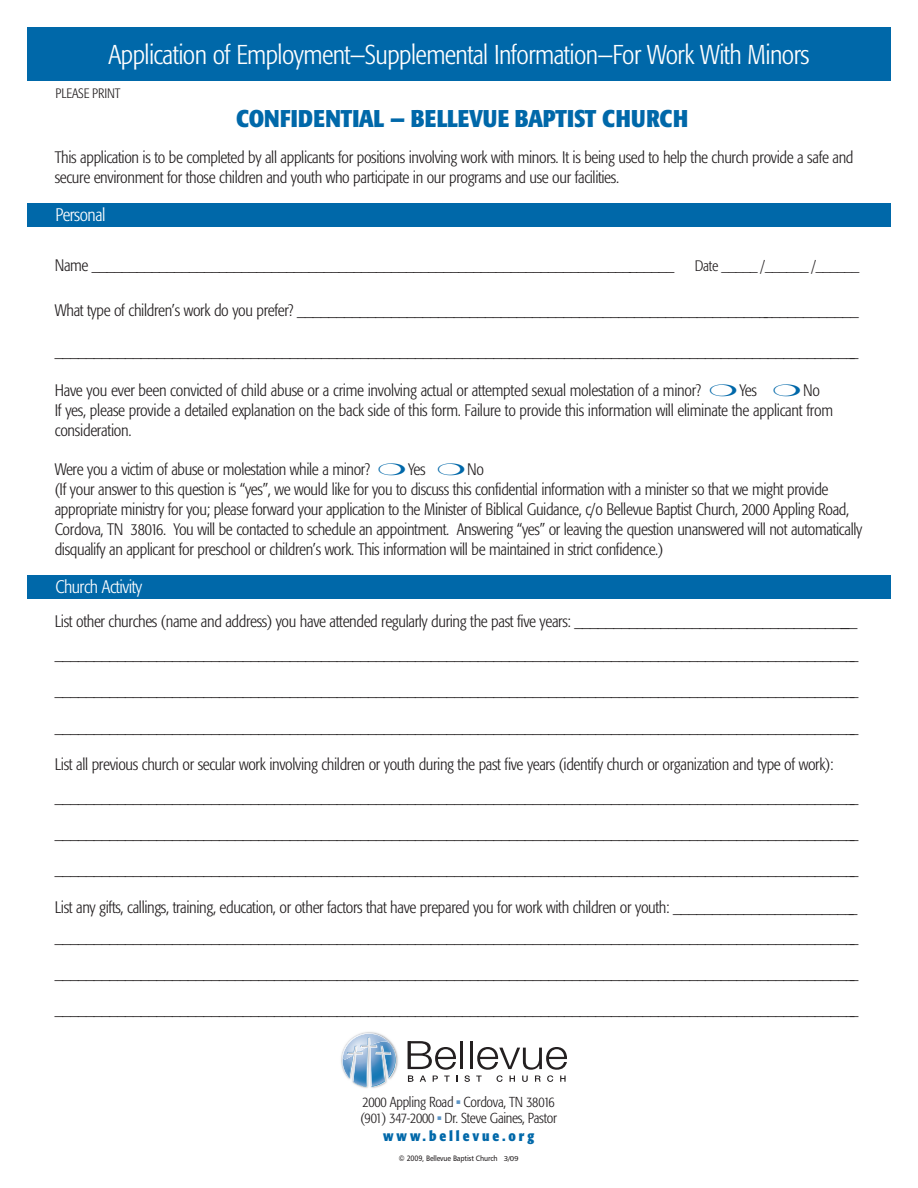
<style>
.page{position:relative;width:918px;height:1188px;background:#fff}
.page>*{position:absolute;margin:0;border:0;box-sizing:border-box;transform-origin:0 0}
.t1{font:300 condensed 27px "Formata";letter-spacing:-.02em;color:#fff}
.t2{font:700 condensed 24px "Formata";letter-spacing:-.01em;color:#0068a9}
.t3{font:300 condensed 18px "Formata";letter-spacing:-.025em;color:#fff}
.t4{font:300 condensed 16.5px/19.8px "Formata";letter-spacing:-.02em;color:#231f20}
.t5{font:300 condensed 15.75px "Formata";color:#231f20}
.t6{font:300 condensed 15px "Formata";color:#231f20}
.t7{font:300 condensed 14.4px/16.4px "Formata";letter-spacing:-.02em;color:#231f20}
.t8{font:700 condensed 14.4px "Formata";letter-spacing:.2em;color:#0068a9}
.t9{font:300 condensed 13.5px "Formata";color:#231f20}
.t10{font:7.8px "Humanist 777 BT Roman B";letter-spacing:-.02em;color:#231f20;scale:.9 1}
.s1{font-size:16.5px}
.s2{font-family:"Universal Newswith Comm Pi";font-weight:400;font-stretch:normal;color:#5b94c6}
.s3{font-size:7.05px}
</style>
<div class="page">
<div style="left:27px;top:27px;width:864px;height:54px;background:#0068a9"></div>
<div style="left:27px;top:203px;width:864px;height:24px;background:#0068a9"></div>
<div style="left:27px;top:575px;width:864px;height:24px;background:#0068a9"></div>
<svg style="left:411px;top:1041px;width:45px;height:29px"></svg>
<hr style="left:460px;top:1041px;width:3px;height:28px;background:#231f20">
<hr style="left:470px;top:1041px;width:3px;height:28px;background:#231f20">
<svg style="left:420px;top:1076px;width:6px;height:6px"></svg>
<svg style="left:433px;top:1076px;width:5px;height:6px"></svg>
<svg style="left:444px;top:1076px;width:6px;height:6px"></svg>
<svg style="left:456px;top:1076px;width:2px;height:6px"></svg>
<svg style="left:464px;top:1075px;width:6px;height:7px"></svg>
<svg style="left:476px;top:1047px;width:91px;height:35px"></svg>
<img style="left:341px;top:1032px;width:70px;height:49px">
<img style="left:408px;top:1041px;width:3px;height:28px">
<svg style="left:408px;top:1076px;width:5px;height:6px"></svg>
<svg style="left:342px;top:1033px;width:54px;height:55px"></svg>
<h1 class="t1" style="left:108px;top:39px;width:703px">Application of Employment—Supplemental Information—For Work With Minors</h1>
<p class="t9" style="left:56px;top:86px;width:66px">PLEASE PRINT</p>
<h2 class="t2" style="left:236px;top:104px;width:453px">CONFIDENTIAL — BELLEVUE BAPTIST CHURCH</h2>
<p class="t4" style="left:55px;top:148px;width:800px">This application is to be completed by all applicants for positions involving work with minors. It is being used to help the church provide a safe and secure environment for those children and youth who participate in our programs and use our facilities.</p>
<p class="t3" style="left:56px;top:204px;width:51px">Personal</p>
<p class="t5" style="left:55px;top:257px;width:621px"><span class="s1">Name</span> ______________________________________________________________________________</p>
<p class="t6" style="left:695px;top:257px;width:166px">Date _____ /______ /______</p>
<p class="t4" style="left:55px;top:301px;width:805px">What type of children’s work do you prefer? ________________________________________________________________________</p>
<p class="t4" style="left:55px;top:341px;width:805px">_______________________________________________________________________________________________________</p>
<p class="t4" style="left:55px;top:381px;width:648px">Have you ever been convicted of child abuse or a crime involving actual or attempted sexual molestation of a minor?</p>
<p class="t4" style="left:739px;top:381px;width:19px">Yes</p>
<p class="t4" style="left:55px;top:381px;width:780px;text-indent:748px">No<br>If yes, please provide a detailed explanation on the back side of this form. Failure to provide this information will eliminate the applicant from consideration.</p>
<p class="t4" style="left:55px;top:460px;width:317px">Were you a victim of abuse or molestation while a minor?</p>
<p class="t4" style="left:408px;top:460px;width:19px">Yes</p>
<p class="t4" style="left:55px;top:460px;width:809px;text-indent:412px">No<br>(If your answer to this question is “yes”, we would like for you to discuss this confidential information with a minister so that we might provide appropriate ministry for you; please forward your application to the Minister of Biblical Guidance, c/o Bellevue Baptist Church, 2000 Appling Road, Cordova, TN 38016. You will be contacted to schedule an appointment. Answering “yes” or leaving the question unanswered will not automatically disqualify an applicant for preschool or children’s work. This information will be maintained in strict confidence.)</p>
<p class="t3" style="left:56px;top:576px;width:88px">Church Activity</p>
<p class="t4" style="left:55px;top:605px;width:805px;line-height:33px">List other churches (name and address) you have attended regularly during the past five years: ____________________________________ _______________________________________________________________________________________________________</p>
<p class="t4" style="left:55px;top:673px;width:805px;line-height:36px">_______________________________________________________________________________________________________ _______________________________________________________________________________________________________</p>
<p class="t4" style="left:55px;top:748px;width:805px;line-height:33px">List all previous church or secular work involving children or youth during the past five years (identify church or organization and type of work): _______________________________________________________________________________________________________</p>
<p class="t4" style="left:55px;top:816px;width:805px;line-height:36px">_______________________________________________________________________________________________________ _______________________________________________________________________________________________________</p>
<p class="t4" style="left:55px;top:893px;width:805px;line-height:30px">List any gifts, callings, training, education, or other factors that have prepared you for work with children or youth: ________________________ _______________________________________________________________________________________________________</p>
<p class="t4" style="left:55px;top:956px;width:805px;line-height:36px">_______________________________________________________________________________________________________ _______________________________________________________________________________________________________</p>
<p class="t7" style="left:360px;top:1094px;width:198px">2000 Appling Road <span class="s2">b</span> Cordova, TN 38016 (901) 347-2000 <span class="s2">b</span> Dr. Steve Gaines, Pastor</p>
<p class="t8" style="left:383px;top:1127px;width:153px">WWW.BELLEVUE.ORG</p>
<p class="t10" style="left:399px;top:1153px;width:135px">© 2009, Bellevue Baptist Church <span class="s3">3/09</span></p>
</div>
